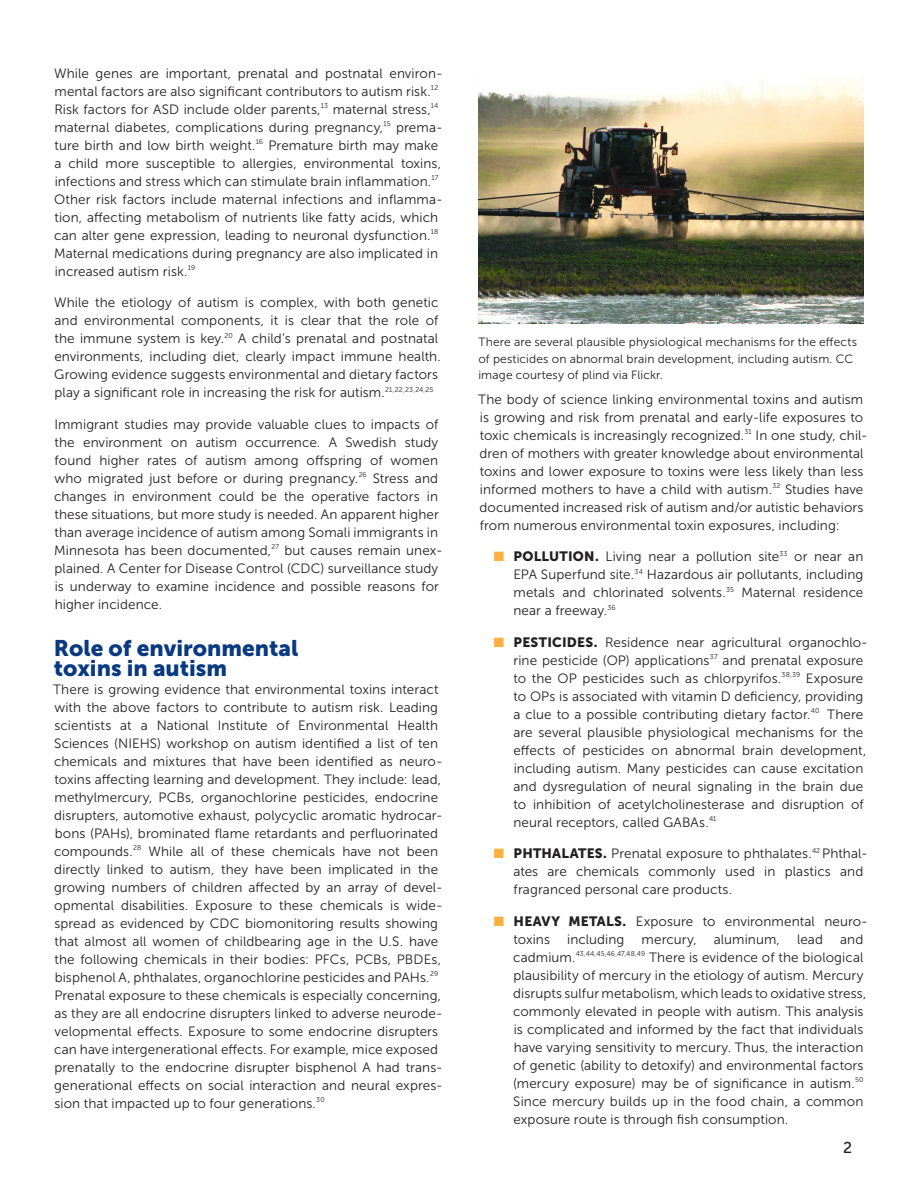
<style>
.page{position:relative;width:918px;height:1188px;background:#fff}
.page>*{position:absolute;margin:0;border:0;box-sizing:border-box;transform-origin:0 0}
.Heading_3{font:22.5px/19.8px "Museo Sans 900";color:#083981}
.t1{font:15.75px "Museo Sans 500";color:#231f20}
.t2{font:13.5px/18px "Museo Sans 300";letter-spacing:.005em;color:#231f20}
.Caption_credit{font:12px/16.5px "Museo Sans 300";letter-spacing:.01em;color:#231f20}
.s1{color:#fbb03f}
.s2{font-family:"Museo Sans 900"}
</style>
<div class="page">
<img style="left:478px;top:75px;width:386px;height:249px">
<p class="t2" style="left:54px;top:64px;width:390px">While genes are important, prenatal and postnatal environ&shy;mental factors are also significant contributors to autism risk.<sup>12<br></sup>Risk factors for ASD include older parents,<sup>13</sup> maternal stress,<sup>14 </sup>maternal diabetes, complications during pregnancy,<sup>15</sup> prema&shy;ture birth and low birth weight.<sup>16</sup> Premature birth may make a child more susceptible to allergies, environmental toxins, infections and stress which can stimulate brain inflammation.<sup>17<br></sup>Other risk factors include maternal infections and inflamma&shy;tion, affecting metabolism of nutrients like fatty acids, which can alter gene expression, leading to neuronal dysfunction.<sup>18<br></sup>Maternal medications during pregnancy are also implicated in increased autism risk.<sup>19</sup></p>
<p class="t2" style="left:54px;top:294px;width:388px">While the etiology of autism is complex, with both genetic and environmental components, it is clear that the role of the immune system is key.<sup>20</sup> A child’s prenatal and postnatal environments, including diet, clearly impact immune health.<br>Growing evidence suggests environmental and dietary factors play a significant role in increasing the risk for autism.<sup>21,22,23,24,25</sup></p>
<p class="t2" style="left:54px;top:415px;width:390px">Immigrant studies may provide valuable clues to impacts of the environment on autism occurrence. A Swedish study found higher rates of autism among offspring of women who migrated just before or during pregnancy.<sup>26</sup> Stress and changes in environment could be the operative factors in these situations, but more study is needed. An apparent higher than average incidence of autism among Somali immigrants in Minnesota has been documented,<sup>27</sup> but causes remain unex&shy;plained. A Center for Disease Control (CDC) surveillance study is underway to examine incidence and possible reasons for higher incidence.</p>
<p class="Heading_3" style="left:54px;top:638px;width:246px">Role of environmental toxins in autism</p>
<p class="t2" style="left:53px;top:680px;width:391px">There is growing evidence that environmental toxins interact with the above factors to contribute to autism risk. Leading scientists at a National Institute of Environmental Health Sciences (NIEHS) workshop on autism identified a list of ten chemicals and mixtures that have been identified as neuro&shy;toxins affecting learning and development. They include: lead, methylmercury, PCBs, organochlorine pesticides, endocrine disrupters, automotive exhaust, polycyclic aromatic hydrocar&shy;bons (PAHs), brominated flame retardants and perfluorinated compounds.<sup>28</sup> While all of these chemicals have not been directly linked to autism, they have been implicated in the growing numbers of children affected by an array of devel&shy;opmental disabilities. Exposure to these chemicals is wide&shy;spread as evidenced by CDC biomonitoring results showing that almost all women of childbearing age in the U.S. have the following chemicals in their bodies: PFCs, PCBs, PBDEs, bisphenol A, phthalates, organochlorine pesticides and PAHs.<sup>29<br></sup>Prenatal exposure to these chemicals is especially concerning, as they are all endocrine disrupters linked to adverse neurode&shy;velopmental effects. Exposure to some endocrine disrupters can have intergenerational effects. For example, mice exposed prenatally to the endocrine disrupter bisphenol A had trans&shy;generational effects on social interaction and neural expres&shy;sion that impacted up to four generations.<sup>30</sup></p>
<p class="Caption_credit" style="left:478px;top:334px;width:380px">There are several plausible physiological mechanisms for the effects of pesticides on abnormal brain development, including autism. CC image courtesy of plind via Flickr.</p>
<p class="t2" style="left:478px;top:390px;width:391px">The body of science linking environmental toxins and autism is growing and risk from prenatal and early-life exposures to toxic chemicals is increasingly recognized.<sup>31</sup> In one study, chil&shy;dren of mothers with greater knowledge about environmental toxins and lower exposure to toxins were less likely than less informed mothers to have a child with autism.<sup>32</sup> Studies have documented increased risk of autism and/or autistic behaviors from numerous environmental toxin exposures, including:</p>
<p class="t2" style="left:513px;top:548px;width:351px;text-align:justify;text-indent:-20px"><span class="s1">■</span> <span class="s2">POLLUTION.</span> Living near a pollution site<sup>33</sup> or near an EPA Superfund site.<sup>34</sup> Hazardous air pollutants, including metals and chlorinated solvents.<sup>35</sup> Maternal residence near a freeway.<sup>36</sup></p>
<p class="t2" style="left:513px;top:633px;width:356px;text-indent:-19px"><span class="s1">■</span> <span class="s2">PESTICIDES.</span> Residence near agricultural organochlo&shy;rine pesticide (OP) applications<sup>37</sup> and prenatal exposure to the OP pesticides such as chlorpyrifos.<sup>38,39</sup> Exposure to OPs is associated with vitamin D deficiency, providing a clue to a possible contributing dietary factor.<sup>40</sup> There are several plausible physiological mechanisms for the effects of pesticides on abnormal brain development, including autism. Many pesticides can cause excitation and dysregulation of neural signaling in the brain due to inhibition of acetylcholinesterase and disruption of neural receptors, called GABAs.<sup>41</sup></p>
<p class="t2" style="left:513px;top:845px;width:356px;text-indent:-20px"><span class="s1">■</span> <span class="s2">PHTHALATES.</span> Prenatal exposure to phthalates.<sup>42</sup> Phthal&shy;ates are chemicals commonly used in plastics and fragranced personal care products.</p>
<p class="t2" style="left:514px;top:912px;width:356px;text-indent:-20px"><span class="s1">■</span> <span class="s2">HEAVY METALS.</span> Exposure to environmental neuro&shy;toxins</p>
<p class="t2" style="left:513px;top:930px;width:355px;text-indent:327px">and cadmium.<sup>43,44,45,46,47,48,49</sup> There is evidence of the biological plausibility of mercury in the etiology of autism. Mercury disrupts sulfur metabolism, which leads to oxidative stress, commonly elevated in people with autism. This analysis is complicated and informed by the fact that individuals have varying sensitivity to mercury. Thus, the interaction of genetic (ability to detoxify) and environmental factors (mercury exposure) may be of significance in autism.<sup>50<br></sup>Since mercury builds up in the food chain, a common exposure route is through fish consumption.</p>
<p class="t2" style="left:567px;top:930px;width:59px">including</p>
<p class="t2" style="left:642px;top:930px;width:57px">mercury,</p>
<p class="t2" style="left:714px;top:930px;width:68px">aluminum,</p>
<p class="t2" style="left:797px;top:930px;width:28px">lead</p>
<p class="t1" style="left:843px;top:1139px;width:11px">2</p>
</div>
